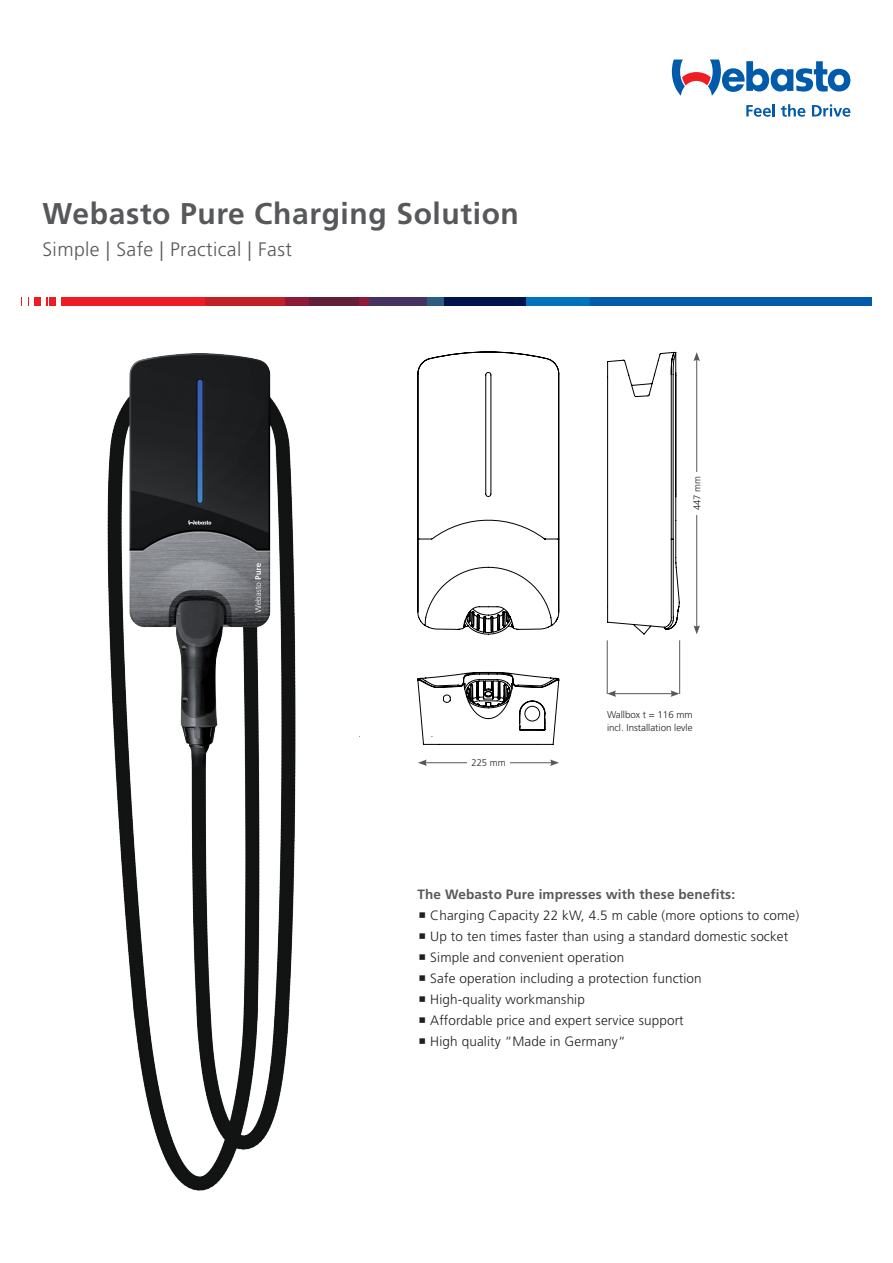
<style>
.page{position:relative;width:893px;height:1263px;background:#fff}
.page>*{position:absolute;margin:0;border:0;box-sizing:border-box;transform-origin:0 0}
.Headline_20pt{font:700 30px "Frutiger";letter-spacing:.02em;color:#57585a}
.Headline_Title_23pt{font:300 19.5px "Frutiger";letter-spacing:.02em;color:#57585a}
.t1{font:300 13.5px "Frutiger";letter-spacing:.01em;color:#231f20}
.Copy{font:700 13.5px "Frutiger";letter-spacing:.01em;color:#57585a}
._05_Table_Copy_right{font:300 9.75px/13.4px "Frutiger";color:#231f20}
._04_Table_Copy_left{font:300 9.75px "Frutiger";color:#231f20}
</style>
<div class="page">
<svg style="left:746px;top:104px;width:29px;height:13px"></svg>
<svg style="left:781px;top:104px;width:24px;height:13px"></svg>
<svg style="left:812px;top:104px;width:38px;height:13px"></svg>
<svg style="left:672px;top:60px;width:178px;height:36px"></svg>
<div style="left:21px;top:298px;width:184px;height:8px;background:#ee1d23"></div>
<div style="left:205px;top:298px;width:80px;height:8px;background:#c12027"></div>
<div style="left:285px;top:298px;width:24px;height:8px;background:#901938"></div>
<div style="left:309px;top:298px;width:50px;height:8px;background:#611f38"></div>
<div style="left:359px;top:298px;width:10px;height:8px;background:#901938"></div>
<div style="left:369px;top:298px;width:57px;height:8px;background:#453162"></div>
<div style="left:426px;top:298px;width:18px;height:8px;background:#2a5d80"></div>
<div style="left:444px;top:298px;width:82px;height:8px;background:#00134a"></div>
<div style="left:526px;top:298px;width:64px;height:8px;background:#0072bc"></div>
<div style="left:590px;top:298px;width:282px;height:8px;background:#015aaa"></div>
<svg style="left:22px;top:298px;width:12px;height:8px"></svg>
<svg style="left:41px;top:298px;width:8px;height:8px"></svg>
<svg style="left:57px;top:298px;width:4px;height:8px"></svg>
<img style="left:107px;top:353px;width:189px;height:838px">
<hr style="left:696px;top:359px;width:1px;height:269px;background:#57585a">
<svg style="left:693px;top:352px;width:7px;height:9px"></svg>
<svg style="left:693px;top:625px;width:7px;height:9px"></svg>
<div style="left:692px;top:472px;width:9px;height:42px;background:#fff"></div>
<hr style="left:614px;top:693px;width:59px;height:1px;background:#57585a">
<svg style="left:670px;top:690px;width:9px;height:7px"></svg>
<svg style="left:608px;top:690px;width:8px;height:7px"></svg>
<hr style="left:424px;top:762px;width:128px;height:1px;background:#57585a">
<svg style="left:550px;top:759px;width:9px;height:7px"></svg>
<svg style="left:418px;top:759px;width:9px;height:7px"></svg>
<div style="left:467px;top:758px;width:43px;height:9px;background:#fff"></div>
<hr style="left:607px;top:640px;width:1px;height:54px;background:#57585a">
<hr style="left:679px;top:640px;width:1px;height:54px;background:#57585a">
<svg style="left:417px;top:352px;width:142px;height:282px"></svg>
<svg style="left:607px;top:352px;width:73px;height:283px"></svg>
<svg style="left:417px;top:672px;width:142px;height:73px"></svg>
<p class="Headline_20pt" style="left:43px;top:196px;width:478px">Webasto Pure Charging Solution</p>
<p class="Headline_Title_23pt" style="left:43px;top:238px;width:251px">Simple | Safe | Practical | Fast</p>
<p class="_04_Table_Copy_left" style="left:471px;top:757px;width:36px">225 mm</p>
<p class="_04_Table_Copy_left" style="left:691px;top:510px;width:36px;rotate:-90deg">447 mm</p>
<p class="_05_Table_Copy_right" style="left:607px;top:708px;width:87px">Wallbox t = 116 mm incl. Installation levle</p>
<p class="Copy" style="left:418px;top:886px;width:319px">The Webasto Pure impresses with these benefits:</p>
<p class="t1" style="left:430px;top:908px;width:370px">Charging Capacity 22 kW, 4.5 m cable (more options to come)</p>
<p class="t1" style="left:430px;top:929px;width:360px">Up to ten times faster than using a standard domestic socket</p>
<p class="t1" style="left:430px;top:950px;width:195px">Simple and convenient operation</p>
<p class="t1" style="left:430px;top:971px;width:273px">Safe operation including a protection function</p>
<p class="t1" style="left:430px;top:992px;width:156px">High-quality workmanship</p>
<p class="t1" style="left:430px;top:1013px;width:255px">Affordable price and expert service support</p>
<p class="t1" style="left:430px;top:1034px;width:197px">High quality “Made in Germany“</p>
</div>
